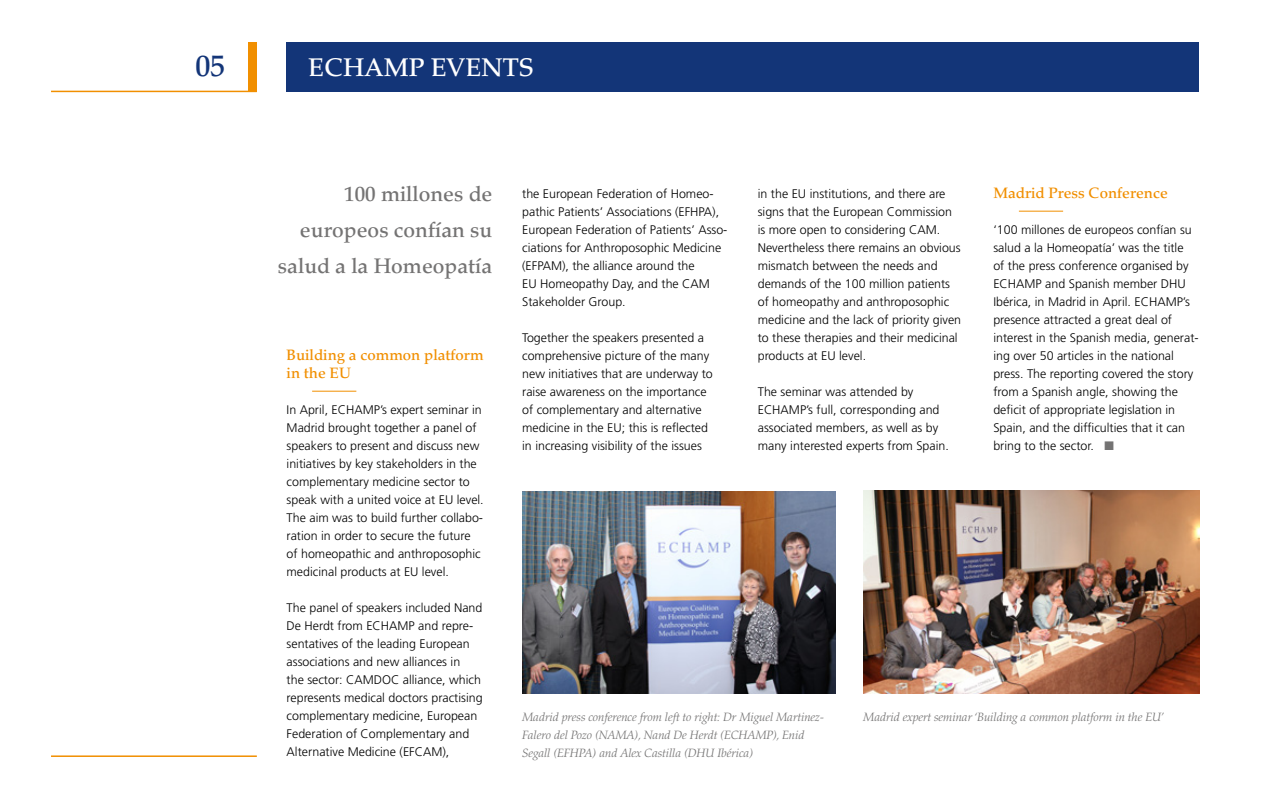
<style>
.page{position:relative;width:1263px;height:808px;background:#fff}
.page>*{position:absolute;margin:0;border:0;box-sizing:border-box;transform-origin:0 0}
.t1{font:500 30px "Palatino LT Std";color:#133578}
.t2{font:500 25.5px "Palatino LT Std";color:#fff}
.t3{font:500 21px/36px "Palatino LT Std";color:#747373;text-align:right}
.t4{font:500 15px/18px "Palatino LT Std";color:#f18f00}
.t5{font:300 12.45px/18px "Frutiger LT";color:#000}
.t6{font:italic 300 12px/18px "Palatino LT Std";color:#747373}
.s1{color:#747373}
</style>
<div class="page">
<hr style="left:51px;top:91px;width:206px;height:1px;background:#f18f00">
<hr style="left:51px;top:755px;width:206px;height:2px;background:#f18f00">
<div style="left:287px;top:43px;width:912px;height:49px;background:#133578"></div>
<div style="left:248px;top:43px;width:9px;height:49px;background:#f18f00"></div>
<hr style="left:312px;top:391px;width:44px;height:1px;background:#f18f00">
<hr style="left:1019px;top:211px;width:44px;height:1px;background:#f18f00">
<img style="left:522px;top:491px;width:314px;height:202px">
<img style="left:863px;top:491px;width:336px;height:202px">
<h1 class="t1" style="left:196px;top:48px;width:31px">05</h1>
<h2 class="t2" style="left:308px;top:52px;width:227px">EC HAMP Events</h2>
<h3 class="t3" style="left:278px;top:176px;width:216px">100 millones de europeos confían su salud a la Homeopatía</h3>
<p class="t4" style="left:287px;top:346px;width:199px">Building a common platform in the EU</p>
<p class="t5" style="left:287px;top:401px;width:199px">In April, ECHAMP’s expert seminar in Madrid brought together a panel of speakers to present and discuss new initiatives by key stakeholders in the complementary medicine sector to speak with a united voice at EU level.<br>The aim was to build further collabo&shy;ration in order to secure the future of homeopathic and anthroposophic medicinal products at EU level.</p>
<p class="t5" style="left:287px;top:599px;width:197px">The panel of speakers included Nand De Herdt from ECHAMP and repre&shy;sentatives of the leading European associations and new alliances in<br>the sector: CAMDOC alliance, which represents medical doctors practising complementary medicine, European Federation of Complementary and Alternative Medicine (EFCAM),</p>
<p class="t5" style="left:522px;top:185px;width:207px">the European Federation of Homeo&shy;pathic Patients’ Associations (EFHPA), European Federation of Patients’ Asso&shy;ciations for Anthroposophic Medicine (EFPAM), the alliance around the<br>EU Homeopathy Day, and the CAM Stakeholder Group.</p>
<p class="t5" style="left:522px;top:329px;width:192px">Together the speakers presented a comprehensive picture of the many new initiatives that are underway to raise awareness on the importance of complementary and alternative medicine in the EU; this is reflected in increasing visibility of the issues</p>
<p class="t5" style="left:758px;top:185px;width:205px">in the EU institutions, and there are signs that the European Commission is more open to considering CAM.<br>Nevertheless there remains an obvious mismatch between the needs and demands of the 100 million patients of homeopathy and anthroposophic medicine and the lack of priority given to these therapies and their medicinal products at EU level.</p>
<p class="t5" style="left:758px;top:383px;width:193px">The seminar was attended by<br>ECHAMP’s full, corresponding and associated members, as well as by many interested experts from Spain.</p>
<p class="t4" style="left:993px;top:184px;width:176px">Madrid Press Conference</p>
<p class="t5" style="left:993px;top:221px;width:207px">‘100 millones de europeos confían su salud a la Homeopatía’ was the title<br>of the press conference organised by ECHAMP and Spanish member DHU Ibérica, in Madrid in April. ECHAMP’s presence attracted a great deal of interest in the Spanish media, generat&shy;ing over 50 articles in the national press. The reporting covered the story from a Spanish angle, showing the deficit of appropriate legislation in Spain, and the difficulties that it can bring to the sector. <span class="s1">■</span></p>
<p class="t6" style="left:522px;top:708px;width:303px">Madrid press conference from left to right: Dr Miguel Martinez-<br>Falero del Pozo (NAMA), Nand De Herdt (ECHAMP), Enid<br>Segall (EFHPA) and Alex Castilla (DHU Ibérica)</p>
<p class="t6" style="left:863px;top:708px;width:302px">Madrid expert seminar ‘Building a common platform in the EU’</p>
</div>
